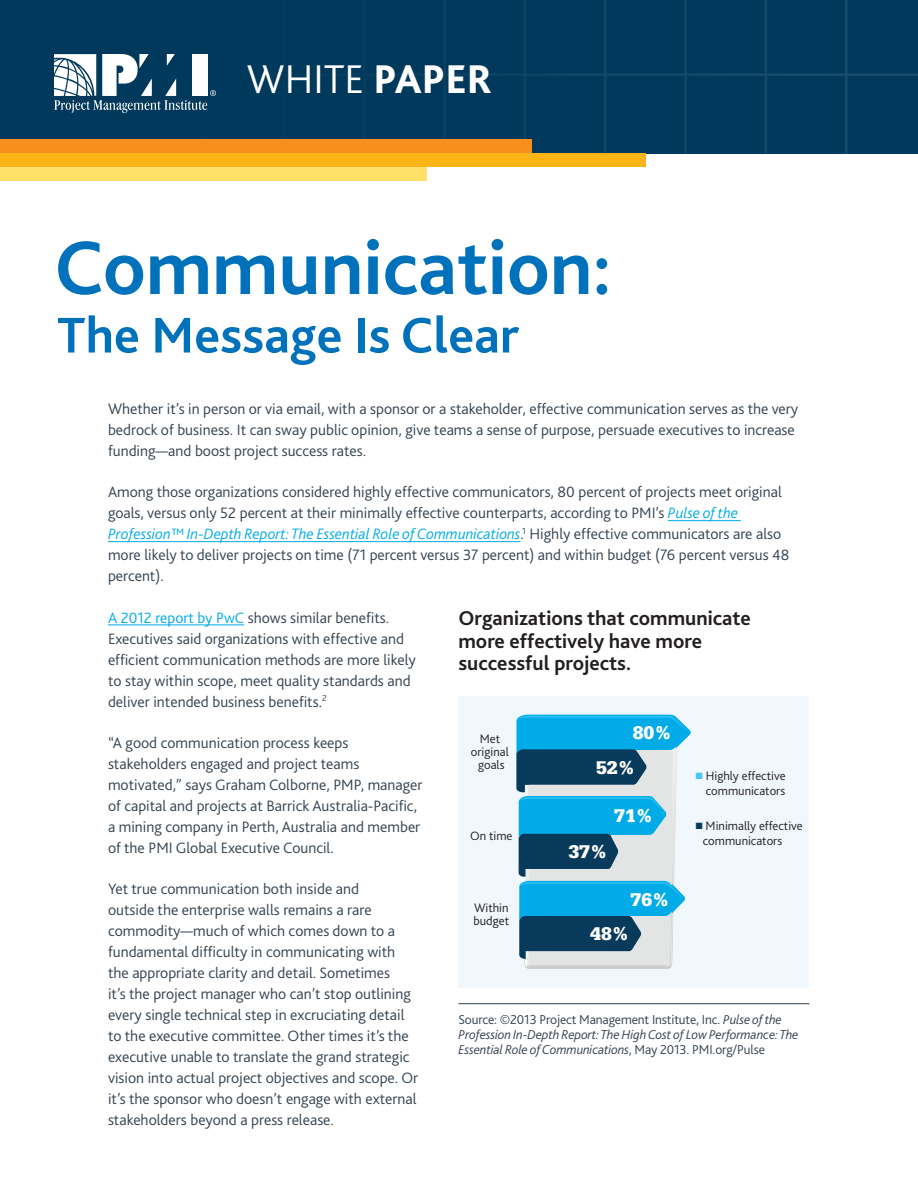
<style>
.page{position:relative;width:918px;height:1188px;background:#fff}
.page>*{position:absolute;margin:0;border:0;box-sizing:border-box;transform-origin:0 0}
.Title-Regular{font:700 79.5px "Bliss 2";color:#0072bc}
.Title-Regular-2{font:700 52.5px "Bliss 2";color:#0072bc}
.t1{font:300 42px "Bliss 2";color:#fff}
.Subheading_2{font:700 21px/22.5px "Bliss 2";color:#231f20}
.t2{font:500 19.95px "Bliss 2";letter-spacing:.01em;color:#fff}
.t3{font:900 19.5px "Serifa Std";color:#fff}
.Body{font:300 15.75px/21px "Bliss 2";color:#334150}
.Source{font:italic 300 13.5px/15px "Bliss 2";letter-spacing:-.01em;color:#334150}
.t4{font:300 12.75px/12.9px "Bliss 2";color:#211e1e}
.s1{font-weight:800}
.s2{font-style:italic;color:#00abe7}
.s3{color:#00abe7}
.s4{color:#45c8f4}
.s5{color:#083a5c}
.s6{font-style:normal}
</style>
<div class="page">
<hr style="left:668px;top:520px;width:73px;height:1px;background:#00abe7">
<hr style="left:108px;top:541px;width:412px;height:1px;background:#00abe7">
<hr style="left:108px;top:624px;width:136px;height:1px;background:#00abe7">
<div style="left:0;top:0;width:918px;height:153px;background:#00395c"></div>
<img style="left:43px;top:0;width:875px;height:153px">
<svg style="left:54px;top:54px;width:162px;height:59px"></svg>
<div style="left:0;top:140px;width:531px;height:13px;background:#f68f1e"></div>
<div style="left:0;top:153px;width:645px;height:14px;background:#fbb416"></div>
<div style="left:0;top:167px;width:426px;height:14px;background:#ffe068"></div>
<div style="left:458px;top:696px;width:351px;height:292px;background:#f0f7fd"></div>
<svg style="left:516px;top:715px;width:175px;height:253px;background:#54a2c2"></svg>
<hr style="left:458px;top:1003px;width:351px;height:1px;background:#334150">
<p class="t1" style="left:247px;top:53px;width:247px">WHITE <span class="s1">PAPER</span></p>
<p class="Title-Regular" style="left:54px;top:218px;width:559px">Communication:</p>
<p class="Title-Regular-2" style="left:57px;top:302px;width:463px">The Message Is Clear</p>
<p class="Body" style="left:108px;top:398px;width:692px">Whether it’s in person or via email, with a sponsor or a stakeholder, effective communication serves as the very bedrock of business. It can sway public opinion, give teams a sense of purpose, persuade executives to increase funding—and boost project success rates.</p>
<p class="Body" style="left:108px;top:481px;width:683px">Among those organizations considered highly effective communicators, 80 percent of projects meet original goals, versus only 52 percent at their minimally effective counterparts, according to PMI’s <span class="s2">Pulse of the Profession™ In-Depth Report: The Essential Role of Communications</span>.<sup>1</sup> Highly effective communicators are also more likely to deliver projects on time (71 percent versus 37 percent) and within budget (76 percent versus 48 percent).</p>
<p class="Body" style="left:108px;top:606px;width:309px"><span class="s3">A 2012 report by PwC</span> shows similar benefits.<br>Executives said organizations with effective and efficient communication methods are more likely to stay within scope, meet quality standards and deliver intended business benefits.<sup>2</sup></p>
<p class="Body" style="left:108px;top:732px;width:316px">“A good communication process keeps stakeholders engaged and project teams motivated,” says Graham Colborne, PMP, manager of capital and projects at Barrick Australia-Pacific, a mining company in Perth, Australia and member of the PMI Global Executive Council.</p>
<p class="Body" style="left:108px;top:878px;width:312px">Yet true communication both inside and<br>outside the enterprise walls remains a rare commodity—much of which comes down to a fundamental difficulty in communicating with the appropriate clarity and detail. Sometimes<br>it’s the project manager who can’t stop outlining every single technical step in excruciating detail to the executive committee. Other times it’s the executive unable to translate the grand strategic vision into actual project objectives and scope. Or it’s the sponsor who doesn’t engage with external stakeholders beyond a press release.</p>
<p class="Subheading_2" style="left:458px;top:606px;width:294px">Organizations that communicate more effectively have more successful projects.</p>
<p class="t3" style="left:633px;top:721px;width:41px">80%</p>
<p class="t4" style="left:471px;top:732px;width:39px;text-align:center">Met original goals</p>
<p class="t3" style="left:596px;top:756px;width:41px">52%</p>
<p class="t2" style="left:599px;top:756px;width:41px">52%</p>
<p class="t4" style="left:696px;top:768px;width:91px;line-height:15.3px;text-align:right"><span class="s4">■</span> Highly effective communicators</p>
<p class="t4" style="left:703px;top:818px;width:102px;line-height:15.3px;text-indent:-7px"><span class="s5">■</span> Minimally effective communicators</p>
<p class="t3" style="left:614px;top:804px;width:41px">71%</p>
<p class="t2" style="left:618px;top:805px;width:38px">71%</p>
<p class="t4" style="left:470px;top:829px;width:44px">On time</p>
<p class="t2" style="left:576px;top:839px;width:40px">37%</p>
<p class="t3" style="left:568px;top:840px;width:41px">37%</p>
<p class="t2" style="left:637px;top:885px;width:40px">76%</p>
<p class="t3" style="left:631px;top:888px;width:41px">76%</p>
<p class="t4" style="left:474px;top:901px;width:37px">Within budget</p>
<p class="t2" style="left:592px;top:921px;width:42px">48%</p>
<p class="t3" style="left:590px;top:922px;width:41px">48%</p>
<p class="Source" style="left:458px;top:1012px;width:342px"><span class="s6">Source: ©2013 Project Management Institute, Inc.</span> Pulse of the<br>Profession In-Depth Report: The High Cost of Low Performance: The<br>Essential Role of Communications<span class="s6">, May 2013. PMI.org/Pulse</span></p>
</div>
